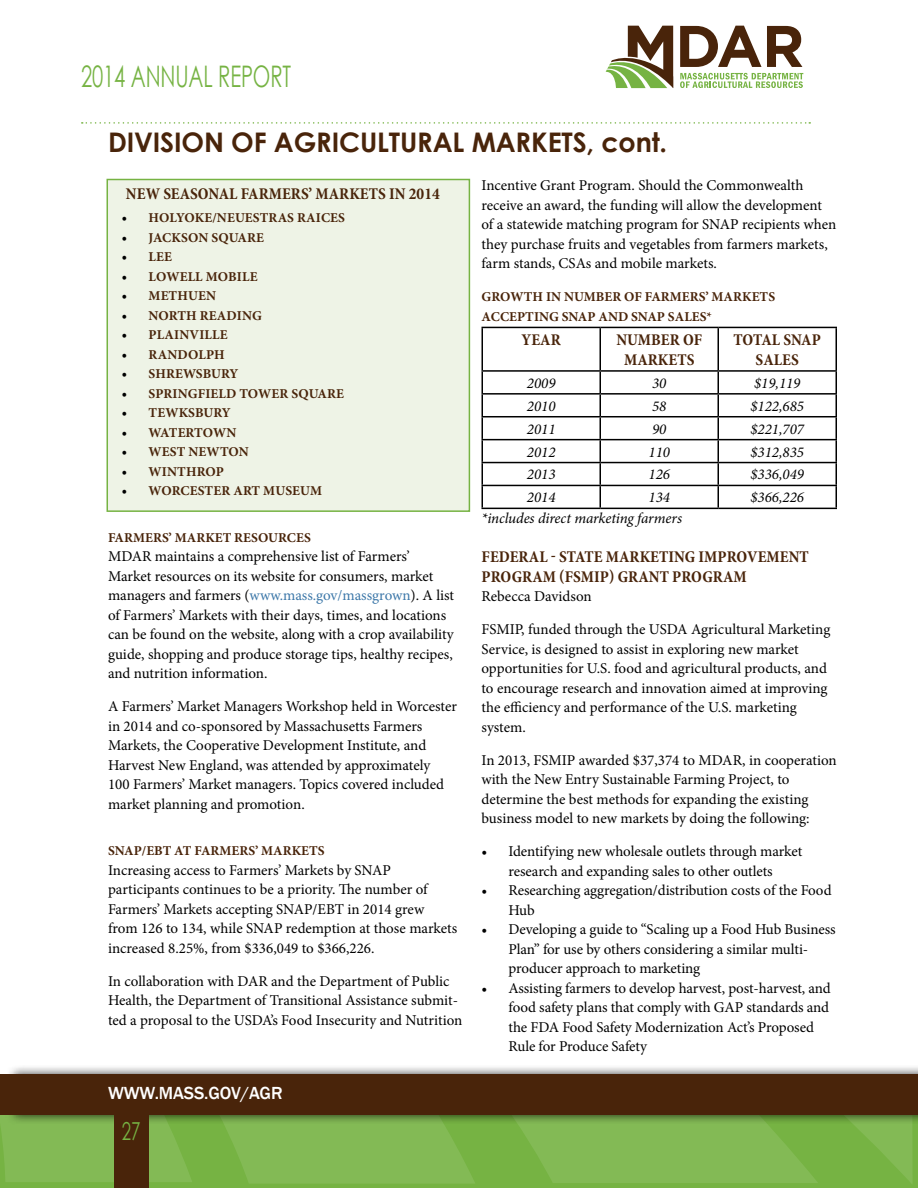
<style>
.page{position:relative;width:918px;height:1188px;background:#fff}
.page>*{position:absolute;margin:0;border:0;box-sizing:border-box;transform-origin:0 0}
.t1{font:29.7px "Century Gothic";letter-spacing:-.005em;color:#76b343;scale:.68 1}
.t2{font:700 27px "Century Gothic";letter-spacing:-.005em;color:#49240a}
.t3{font:24.75px "Century Gothic";color:#76b343;scale:.68 1}
.t4{font:500 18px "Franklin Gothic";letter-spacing:-.005em;color:#fff}
.t5{font:700 condensed 16.5px/19.5px "Minion Pro";letter-spacing:.005em;color:#49240a;text-align:center}
.t6{font:15px/19.5px "Minion Pro";letter-spacing:-.005em;color:#000}
.t7{font:italic 15px "Minion Pro";color:#000}
.t8{font:700 13.5px/19.5px "Minion Pro";letter-spacing:.005em;color:#49240a}
.s1{font-weight:400;font-style:italic;font-size:15px;color:#000}
.s2{color:#3d78a9}
</style>
<div class="page">
<div style="left:0;top:1110px;width:918px;height:78px;background:#76b343"></div>
<svg style="left:148px;top:1125px;width:764px;height:60px"></svg>
<svg style="left:475px;top:1125px;width:343px;height:58px;fill:#83ba55"></svg>
<svg style="left:0;top:1115px;width:475px;height:69px"></svg>
<div style="left:5px;top:1065px;width:913px;height:60px;background:#000;opacity:.75"></div>
<div style="left:0;top:1074px;width:918px;height:41px;background:#49240a"></div>
<div style="left:114px;top:1096px;width:34px;height:92px;background:#49240a"></div>
<svg style="left:680px;top:73px;width:123px;height:15px"></svg>
<svg style="left:680px;top:26px;width:122px;height:41px"></svg>
<svg style="left:606px;top:26px;width:67px;height:62px"></svg>
<svg style="left:82px;top:122px;width:728px;height:2px"></svg>
<hr style="left:482px;top:327px;width:118px;height:1px;background:#000">
<hr style="left:482px;top:328px;width:1px;height:42px;background:#000">
<hr style="left:600px;top:327px;width:118px;height:1px;background:#000">
<hr style="left:600px;top:328px;width:1px;height:42px;background:#000">
<hr style="left:718px;top:327px;width:119px;height:1px;background:#000">
<hr style="left:717px;top:328px;width:2px;height:42px;background:#000">
<hr style="left:836px;top:328px;width:1px;height:42px;background:#000">
<hr style="left:482px;top:370px;width:118px;height:2px;background:#000">
<hr style="left:600px;top:370px;width:118px;height:2px;background:#000">
<hr style="left:718px;top:370px;width:119px;height:2px;background:#000">
<hr style="left:717px;top:372px;width:2px;height:21px;background:#000">
<hr style="left:482px;top:393px;width:118px;height:2px;background:#000">
<hr style="left:600px;top:393px;width:118px;height:2px;background:#000">
<hr style="left:718px;top:393px;width:119px;height:2px;background:#000">
<hr style="left:717px;top:395px;width:2px;height:21px;background:#000">
<hr style="left:482px;top:416px;width:118px;height:1px;background:#000">
<hr style="left:600px;top:416px;width:118px;height:1px;background:#000">
<hr style="left:718px;top:416px;width:119px;height:1px;background:#000">
<hr style="left:717px;top:417px;width:2px;height:22px;background:#000">
<hr style="left:482px;top:439px;width:118px;height:1px;background:#000">
<hr style="left:600px;top:439px;width:118px;height:1px;background:#000">
<hr style="left:718px;top:439px;width:119px;height:1px;background:#000">
<hr style="left:717px;top:440px;width:2px;height:22px;background:#000">
<hr style="left:482px;top:462px;width:118px;height:1px;background:#000">
<hr style="left:600px;top:462px;width:118px;height:1px;background:#000">
<hr style="left:718px;top:462px;width:119px;height:1px;background:#000">
<hr style="left:717px;top:463px;width:2px;height:22px;background:#000">
<hr style="left:482px;top:485px;width:118px;height:1px;background:#000">
<svg style="left:482px;top:372px;width:1px;height:136px"></svg>
<hr style="left:600px;top:485px;width:118px;height:1px;background:#000">
<svg style="left:600px;top:372px;width:1px;height:136px"></svg>
<hr style="left:718px;top:485px;width:119px;height:1px;background:#000">
<hr style="left:717px;top:486px;width:2px;height:22px;background:#000">
<svg style="left:836px;top:372px;width:1px;height:136px"></svg>
<hr style="left:482px;top:508px;width:118px;height:1px;background:#000">
<hr style="left:600px;top:508px;width:118px;height:1px;background:#000">
<hr style="left:718px;top:508px;width:119px;height:1px;background:#000">
<div style="left:107px;top:180px;width:362px;height:331px;background:#eef3e6"></div>
<div style="left:107px;top:179px;width:363px;height:333px;border:2px solid #76b343"></div>
<h1 class="t1" style="left:81px;top:56px;width:311px">2014 ANNUAL REPORT</h1>
<h2 class="t2" style="left:108px;top:122px;width:561px">DIVISION OF AGRICULTURAL MARKETS, cont.</h2>
<p class="t5" style="left:126px;top:184px;width:315px">NEW SEASONAL FARMERS’ MARKETS IN 2014</p>
<p class="t8" style="left:122px;top:208px;width:225px"><span class="s1">•</span> HOLYOKE/NEUESTRAS RAICES</p>
<p class="t8" style="left:122px;top:227px;width:144px"><span class="s1">•</span> JACKSON SQUARE</p>
<p class="t8" style="left:122px;top:247px;width:52px"><span class="s1">•</span> LEE</p>
<p class="t8" style="left:122px;top:266px;width:137px"><span class="s1">•</span> LOWELL MOBILE</p>
<p class="t8" style="left:122px;top:286px;width:96px"><span class="s1">•</span> METHUEN</p>
<p class="t8" style="left:122px;top:305px;width:142px"><span class="s1">•</span> NORTH READING</p>
<p class="t8" style="left:122px;top:325px;width:108px"><span class="s1">•</span> PLAINVILLE</p>
<p class="t8" style="left:122px;top:344px;width:105px"><span class="s1">•</span> RANDOLPH</p>
<p class="t8" style="left:122px;top:364px;width:118px"><span class="s1">•</span> SHREWSBURY</p>
<p class="t8" style="left:122px;top:383px;width:224px"><span class="s1">•</span> SPRINGFIELD TOWER SQUARE</p>
<p class="t8" style="left:122px;top:403px;width:111px"><span class="s1">•</span> TEWKSBURY</p>
<p class="t8" style="left:122px;top:422px;width:116px"><span class="s1">•</span> WATERTOWN</p>
<p class="t8" style="left:122px;top:442px;width:129px"><span class="s1">•</span> WEST NEWTON</p>
<p class="t8" style="left:122px;top:461px;width:104px"><span class="s1">•</span> WINTHROP</p>
<p class="t8" style="left:122px;top:481px;width:202px"><span class="s1">•</span> WORCESTER ART MUSEUM</p>
<p class="t8" style="left:108px;top:528px;width:204px">FARMERS’ MARKET RESOURCES</p>
<p class="t6" style="left:108px;top:547px;width:348px">MDAR maintains a comprehensive list of Farmers’ Market resources on its website for consumers, market managers and farmers (<span class="s2">www.mass.gov/massgrown</span>). A list of Farmers’ Markets with their days, times, and locations can be found on the website, along with a crop availability guide, shopping and produce storage tips, healthy recipes, and nutrition information.</p>
<p class="t6" style="left:108px;top:697px;width:351px">A Farmers’ Market Managers Workshop held in Worcester in 2014 and co-sponsored by Massachusetts Farmers Markets, the Cooperative Development Institute, and Harvest New England, was attended by approximately<br>100 Farmers’ Market managers. Topics covered included market planning and promotion.</p>
<p class="t8" style="left:108px;top:841px;width:218px">SNAP/EBT AT FARMERS’ MARKETS</p>
<p class="t6" style="left:108px;top:861px;width:351px">Increasing access to Farmers’ Markets by SNAP participants continues to be a priority. The number of Farmers’ Markets accepting SNAP/EBT in 2014 grew from 126 to 134, while SNAP redemption at those markets increased 8.25%, from $336,049 to $366,226.</p>
<p class="t6" style="left:108px;top:972px;width:356px">In collaboration with DAR and the Department of Public<br>Health, the Department of Transitional Assistance submit&shy;ted a proposal to the USDA’s Food Insecurity and Nutrition</p>
<p class="t4" style="left:108px;top:1082px;width:176px">WWW.MASS.GOV/AGR</p>
<h3 class="t3" style="left:122px;top:1114px;width:29px">27</h3>
<p class="t6" style="left:482px;top:176px;width:356px">Incentive Grant Program. Should the Commonwealth receive an award, the funding will allow the development of a statewide matching program for SNAP recipients when they purchase fruits and vegetables from farmers markets, farm stands, CSAs and mobile markets.</p>
<p class="t8" style="left:482px;top:287px;width:295px">GROWTH IN NUMBER OF FARMERS’ MARKETS<br>ACCEPTING SNAP AND SNAP SALES*</p>
<p class="t5" style="left:522px;top:330px;width:41px">YEAR</p>
<p class="t5" style="left:616px;top:330px;width:87px">NUMBER OF<br>MARKETS</p>
<p class="t5" style="left:734px;top:330px;width:89px">TOTAL SNAP<br>SALES</p>
<p class="t7" style="left:527px;top:373px;width:30px">2009</p>
<p class="t7" style="left:652px;top:373px;width:16px">30</p>
<p class="t7" style="left:754px;top:373px;width:48px">$19,119</p>
<p class="t7" style="left:527px;top:396px;width:30px">2010</p>
<p class="t7" style="left:652px;top:396px;width:16px">58</p>
<p class="t7" style="left:750px;top:396px;width:55px">$122,685</p>
<p class="t7" style="left:527px;top:419px;width:30px">2011</p>
<p class="t7" style="left:652px;top:419px;width:16px">90</p>
<p class="t7" style="left:750px;top:419px;width:55px">$221,707</p>
<p class="t7" style="left:527px;top:442px;width:30px">2012</p>
<p class="t7" style="left:649px;top:442px;width:23px">110</p>
<p class="t7" style="left:750px;top:442px;width:55px">$312,835</p>
<p class="t7" style="left:527px;top:464px;width:30px">2013</p>
<p class="t7" style="left:649px;top:464px;width:23px">126</p>
<p class="t7" style="left:750px;top:464px;width:55px">$336,049</p>
<p class="t7" style="left:527px;top:487px;width:30px">2014</p>
<p class="t7" style="left:649px;top:487px;width:23px">134</p>
<p class="t7" style="left:750px;top:487px;width:55px">$366,226</p>
<p class="t7" style="left:482px;top:508px;width:202px">*includes direct marketing farmers</p>
<p class="t5" style="left:482px;top:547px;width:329px;text-align:left">FEDERAL - STATE MARKETING IMPROVEMENT<br>PROGRAM (FSMIP) GRANT PROGRAM</p>
<p class="t6" style="left:482px;top:587px;width:112px">Rebecca Davidson</p>
<p class="t6" style="left:482px;top:620px;width:350px">FSMIP, funded through the USDA Agricultural Marketing Service, is designed to assist in exploring new market opportunities for U.S. food and agricultural products, and to encourage research and innovation aimed at improving the efficiency and performance of the U.S. marketing system.</p>
<p class="t6" style="left:482px;top:750px;width:357px">In 2013, FSMIP awarded $37,374 to MDAR, in cooperation with the New Entry Sustainable Farming Project, to determine the best methods for expanding the existing business model to new markets by doing the following:</p>
<p class="t6" style="left:482px;top:842px;width:322px;text-align:center">• Identifying new wholesale outlets through market research and expanding sales to other outlets</p>
<p class="t6" style="left:509px;top:881px;width:325px;text-indent:-27px">• Researching aggregation/distribution costs of the Food<br>Hub</p>
<p class="t6" style="left:509px;top:920px;width:329px;text-indent:-27px">• Developing a guide to “Scaling up a Food Hub Business<br>Plan” for use by others considering a similar multi&shy;producer approach to marketing</p>
<p class="t6" style="left:509px;top:978px;width:324px;text-indent:-27px">• Assisting farmers to develop harvest, post-harvest, and food safety plans that comply with GAP standards and the FDA Food Safety Modernization Act’s Proposed Rule for Produce Safety</p>
</div>
